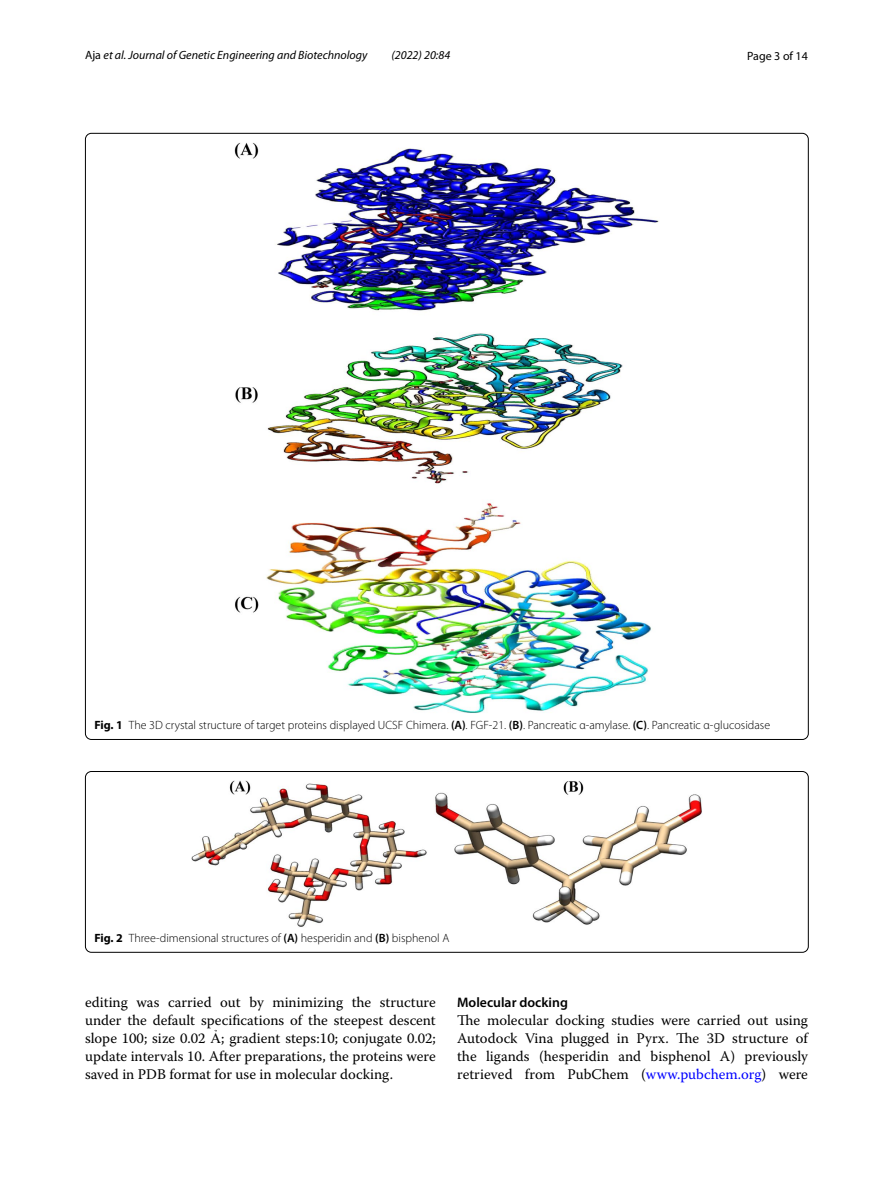
<style>
.page{position:relative;width:893px;height:1187px;background:#fff}
.page>*{position:absolute;margin:0;border:0;box-sizing:border-box;transform-origin:0 0}
.t1{font:14.7px/18px "Warnock Pro";color:#000;text-align:justify}
.t2{font:600 13.8px "Myriad Pro";color:#000}
.t3{font:300 12px "Myriad Pro";color:#000}
.t4{font:italic 12px "Myriad Pro";color:#000}
.t5{font:12px "Myriad Pro";color:#000}
.s1{font-style:normal}
.s2{font-weight:700}
.s3{font-weight:600}
.s4{font-family:"Times New Roman"}
.s5{color:#00f}
</style>
<div class="page">
<img style="left:234px;top:143px;width:425px;height:570px">
<img style="left:192px;top:780px;width:510px;height:147px">
<div style="left:85px;top:771px;width:723px;height:181px;border:1px solid #000;border-radius:6px"></div>
<p class="t4" style="left:85px;top:48px;width:284px"><span class="s1">Aja</span> et al. Journal of Genetic Engineering and Biotechnology</p>
<p class="t4" style="left:391px;top:48px;width:60px">(2022) 20:84</p>
<p class="t5" style="left:747px;top:48px;width:62px">Page 3 of 14</p>
<p class="t3" style="left:94px;top:718px;width:677px"><span class="s2">Fig. 1</span> The 3D crystal structure of target proteins displayed UCSF Chimera. <span class="s3">(A)</span>. FGF-21. <span class="s3">(B)</span>. Pancreatic α-amylase. <span class="s3">(C)</span>. Pancreatic α-glucosidase</p>
<p class="t3" style="left:94px;top:931px;width:357px"><span class="s2">Fig. 2</span> Three-dimensional structures of <span class="s3">(A)</span> hesperidin and <span class="s3">(B)</span> bisphenol A</p>
<p class="t1" style="left:85px;top:993px;width:352px">editing was carried out by minimizing the structure under the default specifications of the steepest descent slope 100; size 0.02 <span class="s4">Ả</span>; gradient steps:10; conjugate 0.02; update intervals 10. After preparations, the proteins were saved in PDB format for use in molecular docking.</p>
<p class="t2" style="left:457px;top:993px;width:112px">Molecular docking</p>
<p class="t1" style="left:457px;top:1010px;width:352px">The molecular docking studies were carried out using Autodock Vina plugged in Pyrx. The 3D structure of the ligands (hesperidin and bisphenol A) previously retrieved from PubChem (<span class="s5">www.pubchem.org</span>) were</p>
</div>
